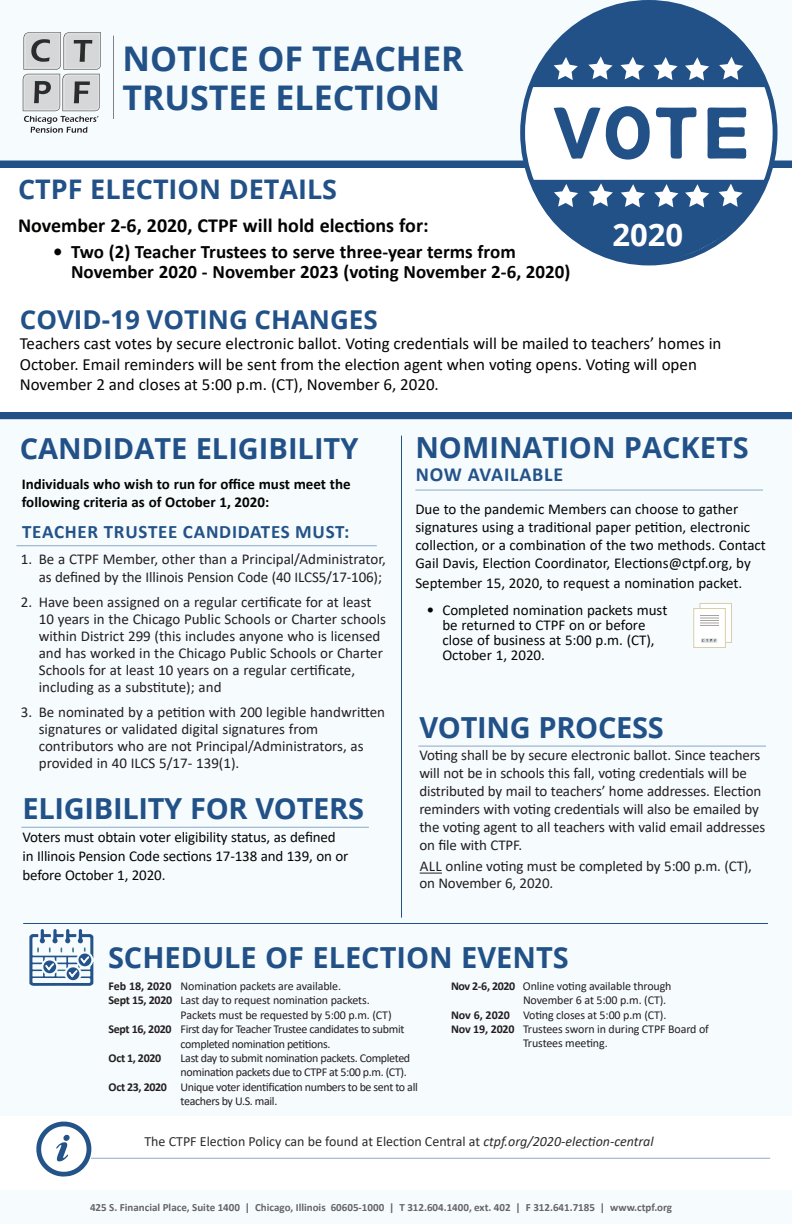
<style>
.page{position:relative;width:792px;height:1224px;background:#f6fbfe}
.page>*{position:absolute;margin:0;border:0;box-sizing:border-box;transform-origin:0 0}
.t1{font:700 34px "Open Sans";color:#225188}
.t2{font:700 31px "Open Sans";color:#fff}
.subhead{font:700 29px "Open Sans";color:#225188}
.body{font:700 29px "Open Sans";color:#225188}
.subhead-2{font:700 27px "Open Sans";color:#225188}
.t3{font:700 26px "Open Sans";color:#225188}
.body-2{font:700 20px "Calibri";color:#040503}
.body-3{font:700 20px "Calibri";letter-spacing:.04em;color:#235389}
.t4{font:700 19px/20px "Calibri";color:#040503}
.body-4{font:700 19px "Calibri";letter-spacing:.04em;color:#235389}
.t5{font:17px "Calibri";color:#040503}
.subhead-3{font:15px/17px "Calibri";letter-spacing:-.01em;color:#231f20}
.body-5{font:15px/18.3px "Calibri";color:#040503}
.subhead-4{font:15px/19px "Calibri";letter-spacing:-.01em;color:#040503}
.body-6{font:700 15px/18px "Calibri";color:#040503}
.t6{font:14px "Calibri";color:#231f20}
.t7{font:12px "Calibri";letter-spacing:-.01em;color:#231f20}
.t8{font:12px "Calibri";letter-spacing:-.03em;color:#231f20}
.t9{font:700 12px "Calibri";letter-spacing:-.03em;color:#231f20}
.t10{font:700 11px "Calibri";color:#656568}
.s1{font-size:16px}
.s2{font-weight:700}
.s3{font-style:italic}
</style>
<div class="page">
<div style="left:0;top:1116px;width:792px;height:73px;background:#fff"></div>
<svg style="left:36px;top:1122px;width:55px;height:55px"></svg>
<hr style="left:113px;top:36px;width:1px;height:83px;background:#808285">
<hr style="left:401px;top:436px;width:1px;height:482px;background:#225188">
<hr style="left:23px;top:923px;width:745px;height:1px;background:#225188">
<div style="left:0;top:160px;width:792px;height:8px;background:#225188"></div>
<div style="left:0;top:411px;width:792px;height:8px;background:#225188"></div>
<div style="left:699px;top:603px;width:33px;height:40px;background:#fff;border:1px solid #d9cdac"></div>
<div style="left:693px;top:608px;width:33px;height:40px;background:#fff;border:1px solid #d9cdac"></div>
<svg style="left:700px;top:615px;width:19px;height:11px"></svg>
<svg style="left:701px;top:639px;width:16px;height:3px"></svg>
<svg style="left:29px;top:929px;width:64px;height:57px"></svg>
<svg style="left:23px;top:32px;width:78px;height:101px"></svg>
<hr style="left:415px;top:490px;width:348px;height:1px;background:#225188">
<hr style="left:91px;top:1158px;width:679px;height:1px;background:#235389">
<hr style="left:16px;top:546px;width:361px;height:1px;background:#225188">
<div style="left:0;top:168px;width:792px;height:244px;background:#fff"></div>
<svg style="left:510px;top:2px;width:282px;height:261px"></svg>
<svg style="left:420px;top:873px;width:22px;height:1px"></svg>
<hr style="left:418px;top:746px;width:348px;height:1px;background:#225188">
<hr style="left:21px;top:827px;width:348px;height:1px;background:#225188">
<p class="t1" style="left:122px;top:34px;width:343px">NOTICE OF TEACHER</p>
<p class="t1" style="left:122px;top:73px;width:319px">TRUSTEE ELECTION</p>
<p class="subhead-2" style="left:18px;top:171px;width:321px">CTPF ELECTION DETAILS</p>
<p class="body-2" style="left:18px;top:212px;width:412px">November 2-6, 2020, CTPF will hold elections for:</p>
<p class="t4" style="left:71px;top:242px;width:501px;text-indent:-18px">• Two (2) Teacher Trustees to serve three-year terms from<br>November 2020 - November 2023 (voting November 2-6, 2020)</p>
<p class="t2" style="left:612px;top:213px;width:72px">2020</p>
<p class="t3" style="left:20px;top:301px;width:360px">COVID-19 VOTING CHANGES</p>
<p class="t5" style="left:20px;top:332px;width:703px">Teachers cast votes by secure electronic ballot. Voting credentials will be mailed to teachers’ homes in</p>
<p class="t5" style="left:20px;top:352px;width:679px">October. Email reminders will be sent from the election agent when voting opens. Voting will open</p>
<p class="t5" style="left:20px;top:373px;width:421px">November 2 and closes at 5:00 p.m. (CT), November 6, 2020.</p>
<p class="subhead" style="left:20px;top:428px;width:340px">CANDIDATE ELIGIBILITY</p>
<p class="body-6" style="left:22px;top:475px;width:330px">Individuals who wish to run for office must meet the following criteria as of October 1, 2020:</p>
<p class="body-4" style="left:22px;top:518px;width:329px">TEACHER TRUSTEE CANDIDATES MUST:</p>
<p class="subhead-3" style="left:21px;top:550px;width:367px;line-height:18px;text-align:right">1. Be a CTPF Member, other than a Principal/Administrator, as defined by the Illinois Pension Code (40 ILCS5/17-106);</p>
<p class="subhead-3" style="left:39px;top:593px;width:349px;text-indent:-18px">2. Have been assigned on a regular certificate for at least 10 years in the Chicago Public Schools or Charter schools within District 299 (this includes anyone who is licensed and has worked in the Chicago Public Schools or Charter Schools for at least 10 years on a regular certificate, including as a substitute); and</p>
<p class="subhead-3" style="left:39px;top:703px;width:348px;text-indent:-18px">3. Be nominated by a petition with 200 legible handwritten signatures or validated digital signatures from contributors who are not Principal/Administrators, as provided in 40 ILCS 5/17- 139(1).</p>
<p class="subhead" style="left:22px;top:788px;width:343px">ELIGIBILITY FOR VOTERS</p>
<p class="subhead-4" style="left:22px;top:828px;width:327px">Voters must obtain voter eligibility status, as defined in Illinois Pension Code sections 17-138 and 139, on or before October 1, 2020.</p>
<p class="subhead" style="left:415px;top:427px;width:335px">NOMINATION PACKETS</p>
<p class="body-3" style="left:416px;top:461px;width:149px">NOW AVAILABLE</p>
<p class="body-5" style="left:415px;top:500px;width:352px">Due to the pandemic Members can choose to gather signatures using a traditional paper petition, electronic collection, or a combination of the two methods. Contact Gail Davis, Election Coordinator, Elections@ctpf.org, by September 15, 2020, to request a nomination packet.</p>
<p class="body-5" style="left:442px;top:602px;width:227px;line-height:15px;text-indent:-16px"><span class="s1">•</span> Completed nomination packets must be returned to CTPF on or before close of business at 5:00 p.m. (CT),<br>October 1, 2020.</p>
<p class="subhead" style="left:419px;top:707px;width:246px">VOTING PROCESS</p>
<p class="subhead-3" style="left:419px;top:746px;width:348px;line-height:18px">Voting shall be by secure electronic ballot. Since teachers will not be in schools this fall, voting credentials will be distributed by mail to teachers’ home addresses. Election reminders with voting credentials will also be emailed by the voting agent to all teachers with valid email addresses on file with CTPF.</p>
<p class="subhead-3" style="left:419px;top:858px;width:334px">ALL online voting must be completed by 5:00 p.m. (CT), on November 6, 2020.</p>
<p class="body" style="left:108px;top:937px;width:462px">SCHEDULE OF ELECTION EVENTS</p>
<p class="t7" style="left:109px;top:978px;width:234px"><span class="s2">Feb 18, 2020</span> Nomination packets are available.</p>
<p class="t7" style="left:109px;top:992px;width:263px"><span class="s2">Sept 15, 2020</span> Last day to request nomination packets.</p>
<p class="t7" style="left:181px;top:1006px;width:213px">Packets must be requested by 5:00 p.m. (CT)</p>
<p class="t8" style="left:109px;top:1021px;width:297px"><span class="s2">Sept 16, 2020</span> First day for Teacher Trustee candidates to submit</p>
<p class="t8" style="left:181px;top:1035px;width:151px">completed nomination petitions.</p>
<p class="t9" style="left:109px;top:1050px;width:54px">Oct 1, 2020</p>
<p class="t8" style="left:181px;top:1050px;width:231px">Last day to submit nomination packets. Completed</p>
<p class="t8" style="left:181px;top:1064px;width:228px">nomination packets due to CTPF at 5:00 p.m. (CT).</p>
<p class="t8" style="left:109px;top:1078px;width:311px"><span class="s2">Oct 23, 2020</span> Unique voter identification numbers to be sent to all</p>
<p class="t8" style="left:181px;top:1093px;width:98px">teachers by U.S. mail.</p>
<p class="t7" style="left:451px;top:977px;width:222px"><span class="s2">Nov 2-6, 2020</span> Online voting available through</p>
<p class="t7" style="left:523px;top:992px;width:145px">November 6 at 5:00 p.m. (CT).</p>
<p class="t7" style="left:451px;top:1006px;width:217px"><span class="s2">Nov 6, 2020</span> Voting closes at 5:00 p.m (CT).</p>
<p class="t7" style="left:451px;top:1021px;width:259px"><span class="s2">Nov 19, 2020</span> Trustees sworn in during CTPF Board of</p>
<p class="t7" style="left:523px;top:1035px;width:86px">Trustees meeting.</p>
<p class="t6" style="left:144px;top:1132px;width:511px">The CTPF Election Policy can be found at Election Central at <span class="s3">ctpf.org/2020-election-central</span></p>
<p class="t10" style="left:90px;top:1200px;width:584px">425 S. Financial Place, Suite 1400 | Chicago, Illinois 60605-1000 | T 312.604.1400, ext. 402 | F 312.641.7185 | www.ctpf.org</p>
</div>
